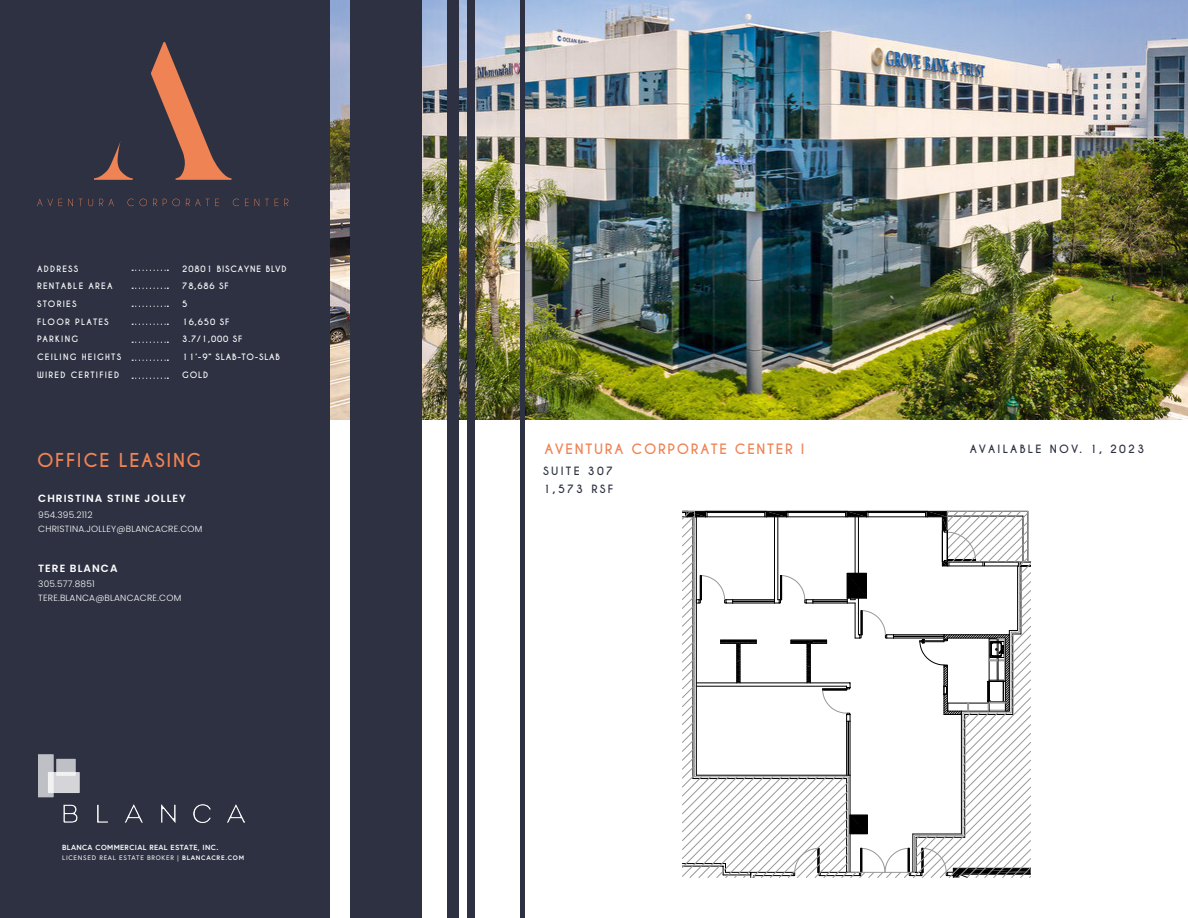
<style>
.page{position:relative;width:1188px;height:918px;background:#fff}
.page>*{position:absolute;margin:0;border:0;box-sizing:border-box;transform-origin:0 0}
.t1{font:700 18px "Caviar Dreams";letter-spacing:.09em;color:#ef8354}
.t2{font:700 13.35px "Caviar Dreams";letter-spacing:.13em;color:#ef8354}
.t3{font:700 10.8px/18px "Caviar Dreams";letter-spacing:.21em;color:#2d3142}
.t4{font:600 10.5px "Poppins";letter-spacing:.1em;color:#fff}
.t5{font:300 9px/13.5px "Poppins";letter-spacing:.025em;color:#fff}
.t6{font:700 8.25px/17.7px "Caviar Dreams";letter-spacing:.15em;color:#fff}
.t7{font:700 8.25px/17.7px "Caviar Dreams";letter-spacing:.1em;color:#fff}
.t8{font:700 7.5px "Europa";letter-spacing:.05em;color:#fff}
.t9{font:6.45px "Europa";letter-spacing:.11em;color:#fff}
.s1{font-weight:700}
</style>
<div class="page">
<img style="left:330px;top:0;width:858px;height:420px">
<div style="left:0;top:0;width:329px;height:918px;background:#2d3142"></div>
<img style="left:38px;top:755px;width:206px;height:67px">
<svg style="left:94px;top:42px;width:138px;height:138px"></svg>
<svg style="left:37px;top:199px;width:16px;height:7px"></svg>
<svg style="left:68px;top:199px;width:5px;height:7px"></svg>
<svg style="left:79px;top:199px;width:14px;height:7px"></svg>
<svg style="left:99px;top:199px;width:15px;height:7px"></svg>
<svg style="left:127px;top:199px;width:7px;height:7px"></svg>
<svg style="left:140px;top:199px;width:7px;height:7px"></svg>
<svg style="left:153px;top:199px;width:4px;height:7px"></svg>
<svg style="left:163px;top:199px;width:17px;height:7px"></svg>
<svg style="left:186px;top:199px;width:33px;height:7px"></svg>
<svg style="left:233px;top:199px;width:6px;height:7px"></svg>
<svg style="left:245px;top:199px;width:4px;height:7px"></svg>
<svg style="left:255px;top:199px;width:4px;height:7px"></svg>
<svg style="left:265px;top:199px;width:4px;height:7px"></svg>
<svg style="left:275px;top:199px;width:3px;height:7px"></svg>
<svg style="left:284px;top:199px;width:4px;height:7px"></svg>
<div style="left:350px;top:0;width:72px;height:918px;background:#2d3142"></div>
<div style="left:447px;top:0;width:12px;height:918px;background:#2d3142"></div>
<div style="left:467px;top:0;width:8px;height:918px;background:#2d3142"></div>
<div style="left:520px;top:0;width:5px;height:918px;background:#2d3142"></div>
<svg style="left:682px;top:510px;width:349px;height:368px"></svg>
<div style="left:700px;top:534px;width:13px;height:19px;background:#fff"></div>
<svg style="left:132px;top:270px;width:36px;height:1px"></svg>
<svg style="left:132px;top:288px;width:36px;height:1px"></svg>
<svg style="left:132px;top:306px;width:36px;height:1px"></svg>
<svg style="left:132px;top:324px;width:36px;height:1px"></svg>
<svg style="left:132px;top:342px;width:36px;height:1px"></svg>
<svg style="left:132px;top:360px;width:36px;height:1px"></svg>
<svg style="left:132px;top:378px;width:36px;height:1px"></svg>
<p class="t6" style="left:37px;top:260px;width:86px">ADDRESS<br>RENTABLE AREA<br>STORIES<br>FLOOR PLATES<br>PARKING<br>CEILING HEIGHTS<br>WIRED CERTIFIED</p>
<p class="t7" style="left:182px;top:260px;width:106px">20801 BISCAYNE BLVD<br>78,686 SF<br>5<br>16,650 SF<br>3.7/1,000 SF<br>11’-9” SLAB-TO-SLAB<br>GOLD</p>
<h1 class="t1" style="left:37px;top:449px;width:166px">OFFICE LEASING</h1>
<p class="t4" style="left:38px;top:493px;width:149px">CHRISTINA STINE JOLLEY</p>
<p class="t5" style="left:38px;top:508px;width:166px">954.395.2112<br>CHRISTINA.JOLLEY@BLANCACRE.COM</p>
<p class="t4" style="left:38px;top:562px;width:81px">TERE BLANCA</p>
<p class="t5" style="left:38px;top:577px;width:145px">305.577.8851<br>TERE.BLANCA@BLANCACRE.COM</p>
<p class="t8" style="left:62px;top:842px;width:158px">BLANCA COMMERCIAL REAL ESTATE, INC.</p>
<p class="t9" style="left:62px;top:854px;width:183px">LICENSED REAL ESTATE BROKER | <span class="s1">BLANCACRE.COM</span></p>
<h2 class="t2" style="left:544px;top:441px;width:262px">AVENTURA CORPORATE CENTER I</h2>
<p class="t3" style="left:543px;top:462px;width:72px">SUITE 307<br>1,573 RSF</p>
<p class="t3" style="left:970px;top:440px;width:176px">AVAILABLE NOV. 1, 2023</p>
</div>
